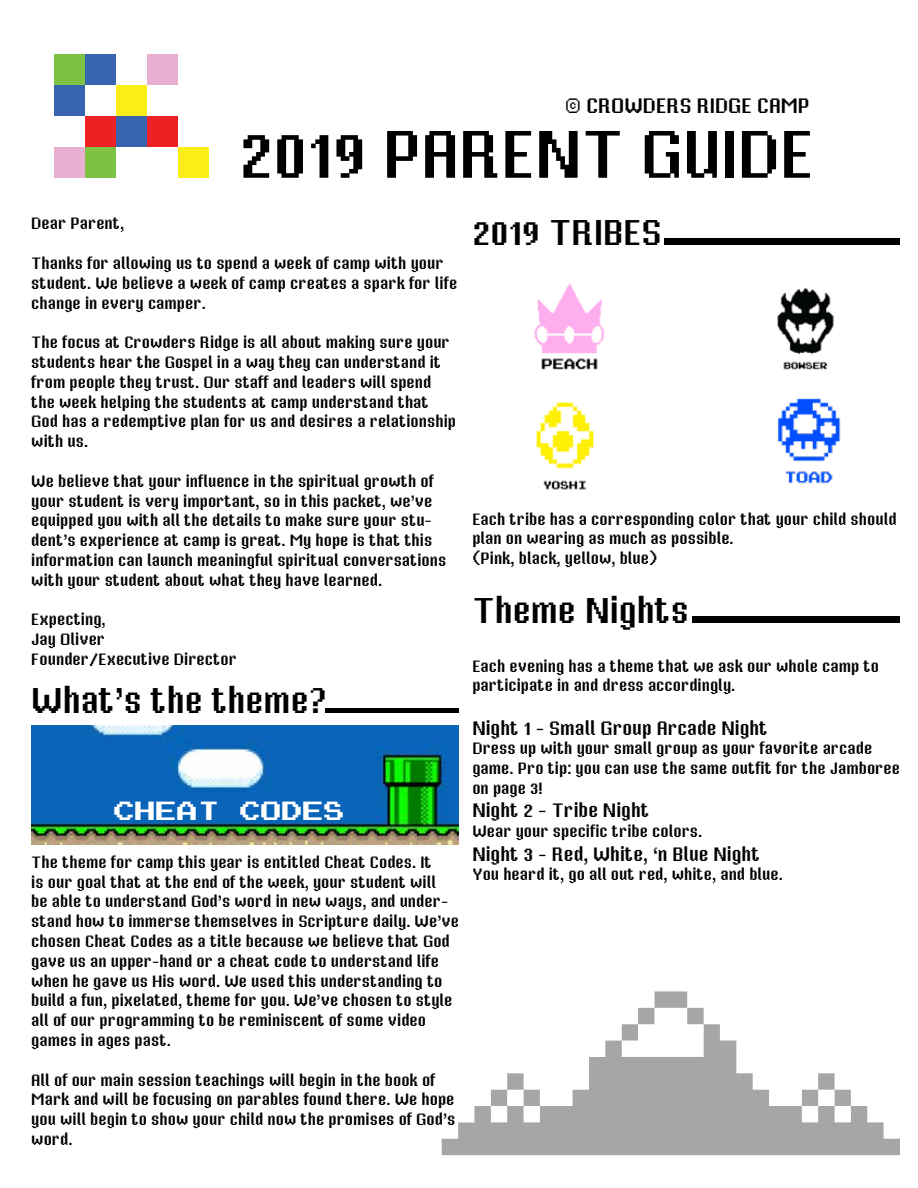
<style>
.page{position:relative;width:918px;height:1188px;background:#fff}
.page>*{position:absolute;margin:0;border:0;box-sizing:border-box;transform-origin:0 0}
.t1{font:67.5px "VTF Mister Pixel";color:#000}
.t2{font:36px "VTF Mister Pixel";color:#000}
.t3{font:21px "VTF Mister Pixel";color:#000}
.t4{font:21px "Emulogic";color:#fff}
.t5{font:19.5px "VTF Mister Pixel";color:#000}
.t6{font:16.5px/19.8px "VTF Mister Pixel";color:#000}
</style>
<div class="page">
<svg style="left:442px;top:1024px;width:458px;height:131px;fill:#a6a6a6"></svg>
<svg style="left:622px;top:991px;width:82px;height:50px"></svg>
<svg style="left:491px;top:1073px;width:49px;height:33px"></svg>
<svg style="left:802px;top:1073px;width:49px;height:33px"></svg>
<div style="left:54px;top:85px;width:31px;height:31px;background:#3763af"></div>
<div style="left:116px;top:116px;width:31px;height:31px;background:#3763af"></div>
<div style="left:85px;top:116px;width:31px;height:31px;background:#ed2124"></div>
<div style="left:54px;top:54px;width:31px;height:31px;background:#7dc242"></div>
<div style="left:85px;top:147px;width:31px;height:31px;background:#7dc242"></div>
<div style="left:147px;top:116px;width:31px;height:31px;background:#ed2124"></div>
<div style="left:85px;top:54px;width:31px;height:31px;background:#3763af"></div>
<div style="left:116px;top:85px;width:31px;height:31px;background:#fbee17"></div>
<div style="left:178px;top:147px;width:30px;height:31px;background:#fbee17"></div>
<div style="left:147px;top:54px;width:31px;height:31px;background:#e9afd0"></div>
<div style="left:54px;top:147px;width:31px;height:31px;background:#e9afd0"></div>
<img style="left:31px;top:726px;width:428px;height:119px">
<img style="left:777px;top:288px;width:57px;height:82px">
<img style="left:534px;top:283px;width:70px;height:87px">
<img style="left:535px;top:402px;width:60px;height:88px">
<img style="left:778px;top:398px;width:63px;height:86px">
<div style="left:692px;top:617px;width:208px;height:6px;background:#000"></div>
<div style="left:664px;top:238px;width:236px;height:7px;background:#000"></div>
<div style="left:325px;top:708px;width:134px;height:5px;background:#000"></div>
<p class="t3" style="left:565px;top:93px;width:246px">© CROWDERS RIDGE CAMP</p>
<h1 class="t1" style="left:239px;top:114px;width:576px">2019 PARENT GUIDE</h1>
<p class="t6" style="left:31px;top:213px;width:95px">Dear Parent,</p>
<p class="t6" style="left:31px;top:253px;width:427px">Thanks for allowing us to spend a week of camp with your student. We believe a week of camp creates a spark for life change in every camper.</p>
<p class="t6" style="left:31px;top:332px;width:426px">The focus at Crowders Ridge is all about making sure your students hear the Gospel in a way they can understand it from people they trust. Our staff and leaders will spend the week helping the students at camp understand that God has a redemptive plan for us and desires a relationship with us.</p>
<p class="t6" style="left:31px;top:471px;width:417px">We believe that your influence in the spiritual growth of your student is very important, so in this packet, we’ve equipped you with all the details to make sure your stu&shy;dent’s experience at camp is great. My hope is that this information can launch meaningful spiritual conversations with your student about what they have learned.</p>
<p class="t6" style="left:31px;top:609px;width:207px">Expecting,<br>Jay Oliver<br>Founder/Executive Director</p>
<h2 class="t2" style="left:31px;top:679px;width:297px">What’s the theme?</h2>
<p class="t4" style="left:112px;top:797px;width:232px">CHEAT CODES</p>
<p class="t6" style="left:31px;top:852px;width:429px">The theme for camp this year is entitled Cheat Codes. It<br>is our goal that at the end of the week, your student will<br>be able to understand God’s word in new ways, and under&shy;stand how to immerse themselves in Scripture daily. We’ve chosen Cheat Codes as a title because we believe that God gave us an upper-hand or a cheat code to understand life when he gave us His word. We used this understanding to build a fun, pixelated, theme for you. We’ve chosen to style all of our programming to be reminiscent of some video games in ages past.</p>
<p class="t6" style="left:31px;top:1070px;width:426px">All of our main session teachings will begin in the book of Mark and will be focusing on parables found there. We hope you will begin to show your child now the promises of God’s word.</p>
<h2 class="t2" style="left:472px;top:211px;width:191px">2019 TRIBES</h2>
<p class="t6" style="left:472px;top:509px;width:426px">Each tribe has a corresponding color that your child should plan on wearing as much as possible.<br>(Pink, black, yellow, blue)</p>
<h2 class="t2" style="left:472px;top:589px;width:218px">Theme Nights</h2>
<p class="t6" style="left:472px;top:656px;width:408px">Each evening has a theme that we ask our whole camp to participate in and dress accordingly.</p>
<p class="t5" style="left:472px;top:716px;width:297px">Night 1 - Small Group Arcade Night</p>
<p class="t6" style="left:472px;top:738px;width:429px">Dress up with your small group as your favorite arcade game. Pro tip: you can use the same outfit for the Jamboree on page 3!</p>
<p class="t5" style="left:472px;top:799px;width:179px">Night 2 - Tribe Night</p>
<p class="t6" style="left:472px;top:821px;width:231px">Wear your specific tribe colors.</p>
<p class="t5" style="left:472px;top:842px;width:289px">Night 3 - Red, White, ‘n Blue Night</p>
<p class="t6" style="left:472px;top:864px;width:312px">You heard it, go all out red, white, and blue.</p>
</div>
